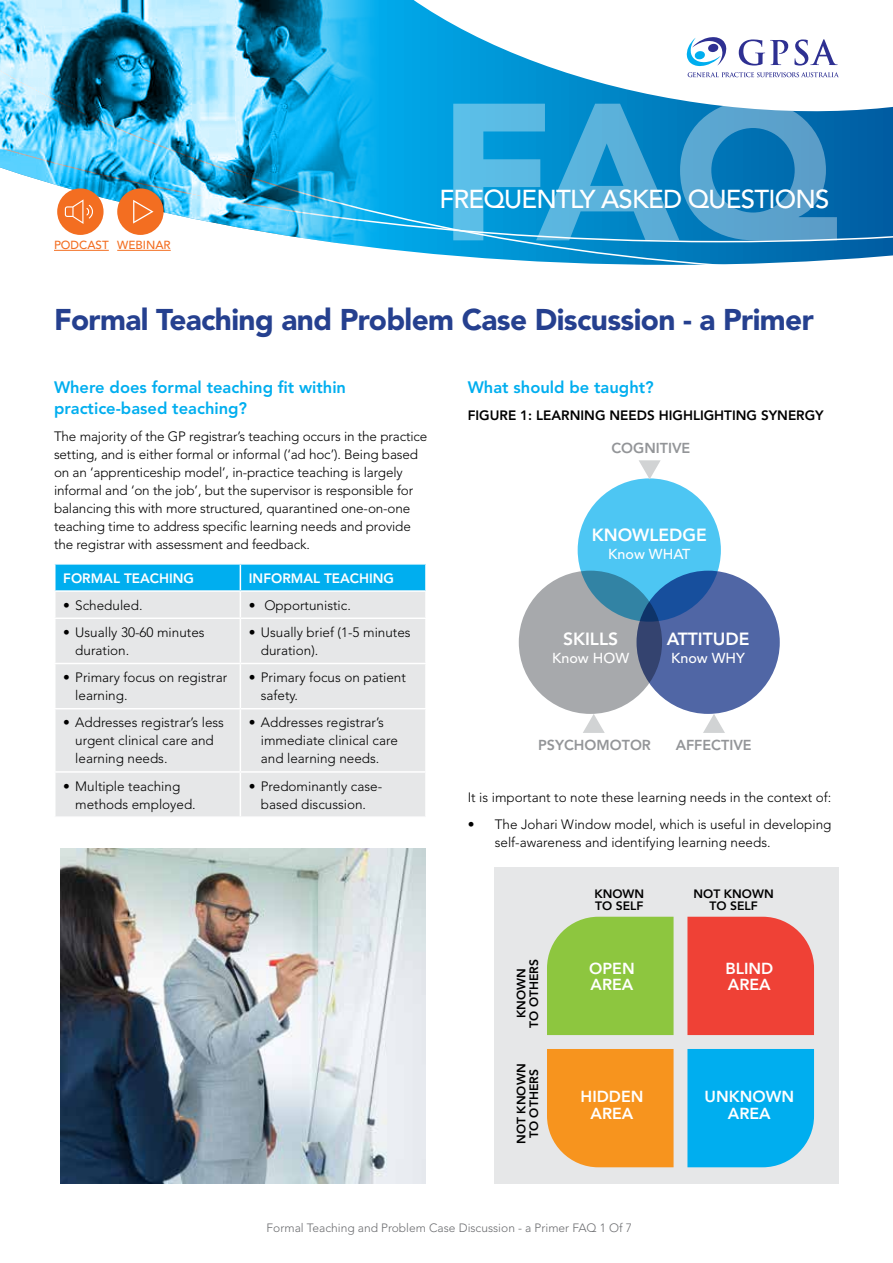
<style>
.page{position:relative;width:893px;height:1263px;background:#fff}
.page>*{position:absolute;margin:0;border:0;box-sizing:border-box;transform-origin:0 0}
.t1{font:900 192.9px "Avenir LT Std";color:#fff}
.t2{font:900 29.7px "Avenir LT Std";letter-spacing:-.02em;color:#25408f}
.t3{font:500 25.8px "Avenir LT Std";letter-spacing:-.03em;color:#fff}
.t4{font:800 17.55px "Avenir LT Std";color:#fff}
.t5{font:800 16.5px/21px "Avenir LT Std";color:#00aeef}
.t6{font:800 15.9px/16.6px "Avenir";color:#fff}
.t7{font:800 14.4px "Avenir LT Std";color:#939598}
.t8{font:500 14.4px "Avenir LT Std";color:#fff}
.t9{font:300 13.5px/18px "Avenir LT Std";color:#000}
.t10{font:800 13.5px "Avenir LT Std";color:#000}
.t11{font:800 13.5px "Avenir LT Std";color:#fff}
.t12{font:800 12.15px/12.6px "Avenir";color:#000;text-align:center}
.t13{font:300 12px "Avenir LT Std";color:#6d6e71}
.t14{font:500 11.7px "Avenir LT Std";color:#f36e21}
</style>
<div class="page">
<svg style="left:381px;top:136px;width:512px;height:129px;background:#0e89c7"></svg>
<svg style="left:381px;top:0;width:512px;height:136px"></svg>
<svg style="left:687px;top:37px;width:39px;height:29px"></svg>
<svg style="left:688px;top:72px;width:151px;height:5px"></svg>
<svg style="left:739px;top:39px;width:49px;height:27px"></svg>
<svg style="left:794px;top:39px;width:44px;height:27px"></svg>
<img style="left:0;top:0;width:381px;height:250px">
<div style="left:117px;top:188px;width:47px;height:47px;background:#f36e21;border-radius:50%"></div>
<hr style="left:54px;top:250px;width:55px;height:1px;background:#f36e21">
<hr style="left:117px;top:250px;width:54px;height:1px;background:#f36e21">
<svg style="left:133px;top:200px;width:21px;height:24px"></svg>
<div style="left:57px;top:188px;width:47px;height:47px;background:#f36e21;border-radius:50%"></div>
<svg style="left:65px;top:199px;width:28px;height:25px"></svg>
<div style="left:56px;top:619px;width:369px;height:197px;background:#e6e7e8"></div>
<svg style="left:55px;top:564px;width:371px;height:53px;background:#78ccec"></svg>
<hr style="left:425px;top:592px;width:2px;height:25px;background:#fff">
<hr style="left:240px;top:619px;width:1px;height:44px;background:#fff">
<hr style="left:54px;top:663px;width:186px;height:1px;background:#fff">
<hr style="left:240px;top:663px;width:187px;height:1px;background:#fff">
<hr style="left:240px;top:664px;width:1px;height:44px;background:#fff">
<hr style="left:54px;top:708px;width:186px;height:1px;background:#fff">
<hr style="left:240px;top:708px;width:187px;height:1px;background:#fff">
<hr style="left:240px;top:709px;width:1px;height:62px;background:#fff">
<hr style="left:54px;top:771px;width:186px;height:2px;background:#fff">
<hr style="left:240px;top:771px;width:187px;height:2px;background:#fff">
<hr style="left:240px;top:773px;width:1px;height:43px;background:#fff">
<div style="left:578px;top:478px;width:143px;height:144px;background:#4dc6f3;border-radius:50%"></div>
<svg style="left:636px;top:571px;width:144px;height:143px;background:#4963a4"></svg>
<svg style="left:519px;top:571px;width:143px;height:143px;background:#8e9ba5"></svg>
<svg style="left:639px;top:460px;width:22px;height:19px"></svg>
<svg style="left:583px;top:714px;width:22px;height:19px"></svg>
<svg style="left:703px;top:714px;width:22px;height:19px"></svg>
<div style="left:494px;top:867px;width:345px;height:317px;background:#e6e7e8"></div>
<div style="left:547px;top:1049px;width:127px;height:118px;background:#f7941e"></div>
<div style="left:687px;top:1049px;width:127px;height:118px;background:#00aeef"></div>
<div style="left:547px;top:917px;width:127px;height:118px;background:#8dc63f"></div>
<div style="left:687px;top:917px;width:127px;height:118px;background:#ef4136"></div>
<img style="left:61px;top:848px;width:364px;height:336px">
<p class="t14" style="left:54px;top:238px;width:118px">PODCAST WEBINAR</p>
<h1 class="t1" style="left:438px;top:56px;width:401px">FAQ</h1>
<h3 class="t3" style="left:439px;top:184px;width:391px">FREQUENTLY ASKED QUESTIONS</h3>
<h2 class="t2" style="left:54px;top:302px;width:761px">Formal Teaching and Problem Case Discussion - a Primer</h2>
<p class="t5" style="left:54px;top:377px;width:294px">Where does formal teaching fit within practice-based teaching?</p>
<p class="t9" style="left:54px;top:427px;width:375px">The majority of the GP registrar’s teaching occurs in the practice setting, and is either formal or informal (‘ad hoc’). Being based on an ‘apprenticeship model’, in-practice teaching is largely informal and ‘on the job’, but the supervisor is responsible for balancing this with more structured, quarantined one-on-one teaching time to address specific learning needs and provide the registrar with assessment and feedback.</p>
<p class="t11" style="left:63px;top:570px;width:132px">FORMAL TEACHING</p>
<p class="t11" style="left:249px;top:570px;width:147px">INFORMAL TEACHING</p>
<p class="t9" style="left:63px;top:596px;width:81px">• Scheduled.</p>
<p class="t9" style="left:249px;top:596px;width:104px">• Opportunistic.</p>
<p class="t9" style="left:75px;top:623px;width:131px;text-indent:-12px">• Usually 30-60 minutes duration.</p>
<p class="t9" style="left:261px;top:623px;width:151px;text-indent:-12px">• Usually brief (1-5 minutes duration).</p>
<p class="t9" style="left:75px;top:669px;width:154px;text-indent:-12px">• Primary focus on registrar learning.</p>
<p class="t9" style="left:261px;top:669px;width:147px;text-indent:-12px">• Primary focus on patient safety.</p>
<p class="t9" style="left:75px;top:714px;width:150px;text-indent:-12px">• Addresses registrar’s less urgent clinical care and learning needs.</p>
<p class="t9" style="left:261px;top:714px;width:138px;text-indent:-12px">• Addresses registrar’s immediate clinical care and learning needs.</p>
<p class="t9" style="left:75px;top:777px;width:122px;text-indent:-12px">• Multiple teaching methods employed.</p>
<p class="t9" style="left:249px;top:777px;width:135px;text-align:center">• Predominantly case&shy;based discussion.</p>
<p class="t5" style="left:468px;top:377px;width:188px">What should be taught?</p>
<p class="t10" style="left:468px;top:407px;width:358px">FIGURE 1: LEARNING NEEDS HIGHLIGHTING SYNERGY</p>
<p class="t7" style="left:611px;top:440px;width:80px">COGNITIVE</p>
<p class="t4" style="left:592px;top:525px;width:117px">KNOWLEDGE</p>
<p class="t8" style="left:608px;top:545px;width:84px">Know WHAT</p>
<p class="t4" style="left:563px;top:629px;width:57px">SKILLS</p>
<p class="t8" style="left:552px;top:649px;width:79px">Know HOW</p>
<p class="t4" style="left:667px;top:629px;width:84px">ATTITUDE</p>
<p class="t8" style="left:671px;top:649px;width:75px">Know WHY</p>
<p class="t7" style="left:538px;top:737px;width:114px">PSYCHOMOTOR</p>
<p class="t7" style="left:676px;top:737px;width:77px">AFFECTIVE</p>
<p class="t9" style="left:468px;top:789px;width:365px">It is important to note these learning needs in the context of:</p>
<p class="t9" style="left:495px;top:815px;width:338px;text-indent:-27px">• The Johari Window model, which is useful in developing self-awareness and identifying learning needs.</p>
<p class="t12" style="left:515px;top:1028px;width:70px;rotate:-90deg">KNOWN<br>TO OTHERS</p>
<p class="t12" style="left:515px;top:1144px;width:82px;rotate:-90deg">NOT KNOWN<br>TO OTHERS</p>
<p class="t12" style="left:594px;top:887px;width:51px;text-align:left">KNOWN<br>TO SELF</p>
<p class="t12" style="left:693px;top:887px;width:82px">NOT KNOWN<br>TO SELF</p>
<p class="t6" style="left:589px;top:960px;width:47px">OPEN<br>AREA</p>
<p class="t6" style="left:725px;top:960px;width:49px">BLIND<br>AREA</p>
<p class="t6" style="left:580px;top:1088px;width:64px;text-align:center">HIDDEN<br>AREA</p>
<p class="t6" style="left:705px;top:1088px;width:91px;text-align:center">UNKNOWN<br>AREA</p>
<p class="t13" style="left:267px;top:1220px;width:367px">Formal Teaching and Problem Case Discussion - a Primer FAQ 1 Of 7</p>
</div>
